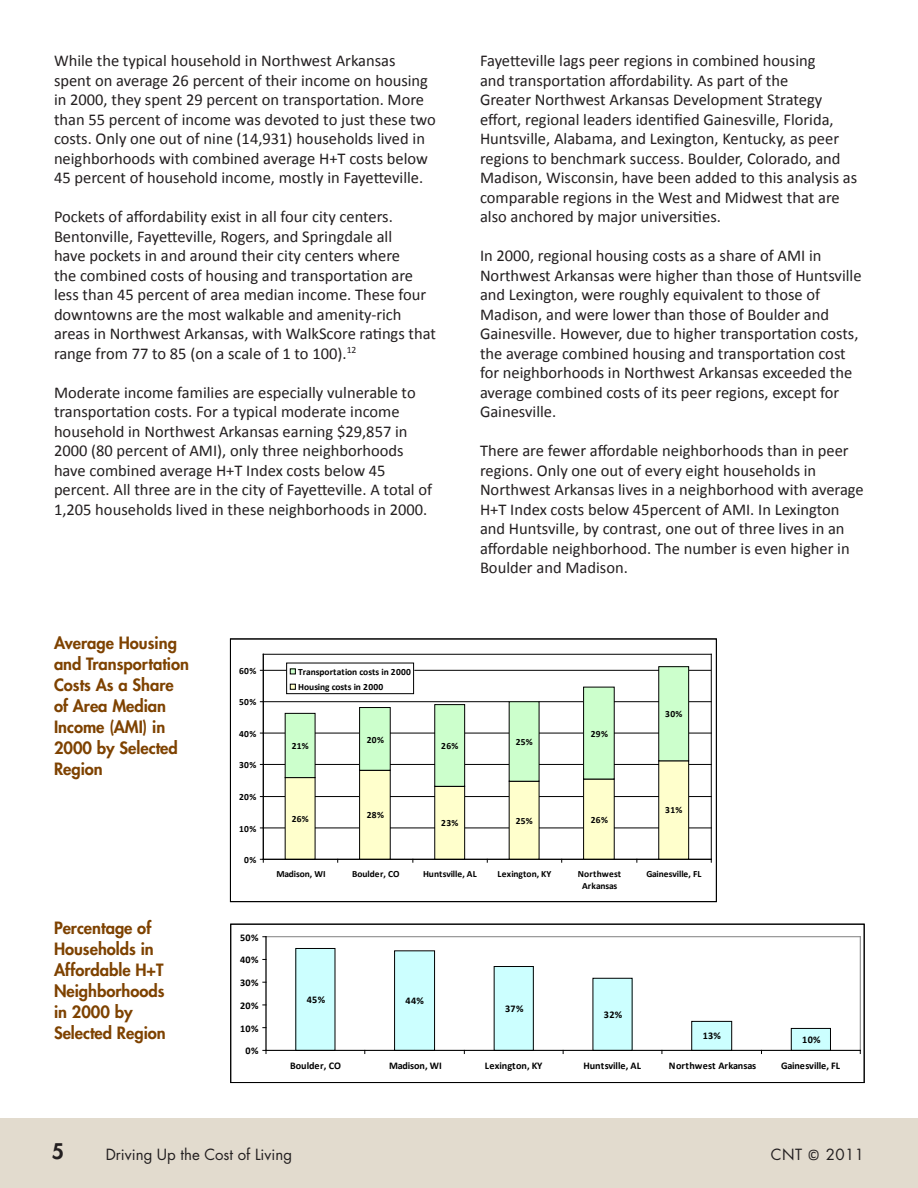
<style>
.page{position:relative;width:918px;height:1188px;background:#fff}
.page>*{position:absolute;margin:0;border:0;box-sizing:border-box;transform-origin:0 0}
.t1{font:800 21px "Futura Std";color:#231f20}
.t2{font:16.5px/19.5px "Calibri";color:#231f20}
.t3{font:800 16.5px/21px "Futura Std";color:#7e4200}
.t4{font:15px "Futura Std";color:#231f20}
.t5{font:700 10.2px "Calibri";color:#000}
.t6{font:700 9.45px/12.5px "Calibri";color:#000;text-align:center}
.s1{font-family:"Calibri"}
</style>
<div class="page">
<div style="left:0;top:1119px;width:918px;height:69px;background:#e2dbce"></div>
<hr style="left:263px;top:828px;width:448px;height:1px;background:#000">
<hr style="left:263px;top:796px;width:448px;height:1px;background:#000">
<hr style="left:263px;top:764px;width:448px;height:1px;background:#000">
<hr style="left:263px;top:733px;width:448px;height:1px;background:#000">
<hr style="left:263px;top:701px;width:448px;height:1px;background:#000">
<hr style="left:263px;top:670px;width:448px;height:1px;background:#000">
<hr style="left:263px;top:654px;width:448px;height:1px;background:#000">
<hr style="left:711px;top:654px;width:1px;height:205px;background:#000">
<div style="left:285px;top:778px;width:30px;height:81px;background:#ffc"></div>
<div style="left:360px;top:770px;width:30px;height:89px;background:#ffc"></div>
<div style="left:359px;top:770px;width:32px;height:89px;border:1px solid #000"></div>
<div style="left:435px;top:786px;width:30px;height:73px;background:#ffc"></div>
<div style="left:434px;top:786px;width:31px;height:73px;border:1px solid #000"></div>
<div style="left:509px;top:781px;width:30px;height:78px;background:#ffc"></div>
<div style="left:584px;top:779px;width:30px;height:80px;background:#ffc"></div>
<div style="left:583px;top:779px;width:32px;height:80px;border:1px solid #000"></div>
<div style="left:659px;top:761px;width:30px;height:98px;background:#ffc"></div>
<div style="left:658px;top:760px;width:31px;height:99px;border:1px solid #000"></div>
<div style="left:285px;top:713px;width:30px;height:65px;background:#cfc"></div>
<div style="left:285px;top:713px;width:30px;height:65px;border:1px solid #000"></div>
<div style="left:360px;top:708px;width:30px;height:62px;background:#cfc"></div>
<div style="left:359px;top:707px;width:32px;height:64px;border:1px solid #000"></div>
<div style="left:435px;top:705px;width:30px;height:81px;background:#cfc"></div>
<div style="left:434px;top:704px;width:31px;height:83px;border:1px solid #000"></div>
<div style="left:509px;top:702px;width:30px;height:79px;background:#cfc"></div>
<div style="left:584px;top:687px;width:30px;height:92px;background:#cfc"></div>
<div style="left:583px;top:687px;width:32px;height:92px;border:1px solid #000"></div>
<div style="left:659px;top:667px;width:30px;height:94px;background:#cfc"></div>
<div style="left:658px;top:666px;width:31px;height:95px;border:1px solid #000"></div>
<hr style="left:263px;top:654px;width:1px;height:205px;background:#000">
<hr style="left:263px;top:859px;width:448px;height:1px;background:#000">
<div style="left:287px;top:663px;width:127px;height:31px;background:#fff"></div>
<div style="left:287px;top:663px;width:127px;height:31px;border:1px solid #000"></div>
<svg style="left:290px;top:668px;width:6px;height:6px"></svg>
<svg style="left:290px;top:684px;width:6px;height:6px"></svg>
<div style="left:230px;top:639px;width:486px;height:263px;border:1px solid #000"></div>
<hr style="left:266px;top:936px;width:594px;height:1px;background:#808080">
<hr style="left:860px;top:937px;width:1px;height:113px;background:#808080">
<div style="left:296px;top:948px;width:39px;height:102px;background:#cff"></div>
<div style="left:395px;top:951px;width:40px;height:99px;background:#cff"></div>
<div style="left:394px;top:950px;width:41px;height:100px;border:1px solid #000"></div>
<div style="left:494px;top:967px;width:39px;height:83px;background:#cff"></div>
<div style="left:494px;top:966px;width:40px;height:84px;border:1px solid #000"></div>
<div style="left:593px;top:978px;width:39px;height:72px;background:#cff"></div>
<div style="left:692px;top:1021px;width:40px;height:29px;background:#cff"></div>
<div style="left:691px;top:1021px;width:41px;height:29px;border:1px solid #000"></div>
<div style="left:791px;top:1028px;width:39px;height:22px;background:#cff"></div>
<div style="left:791px;top:1028px;width:40px;height:22px;border:1px solid #000"></div>
<hr style="left:266px;top:937px;width:1px;height:113px;background:#000">
<hr style="left:266px;top:1050px;width:594px;height:1px;background:#000">
<div style="left:230px;top:924px;width:635px;height:159px;border:1px solid #000"></div>
<p class="t2" style="left:54px;top:50px;width:383px">While the typical household in Northwest Arkansas spent on average 26 percent of their income on housing in 2000, they spent 29 percent on transportation. More than 55 percent of income was devoted to just these two costs. Only one out of nine (14,931) households lived in neighborhoods with combined average H+T costs below 45 percent of household income, mostly in Fayetteville.</p>
<p class="t2" style="left:54px;top:206px;width:384px">Pockets of affordability exist in all four city centers.<br>Bentonville, Fayetteville, Rogers, and Springdale all<br>have pockets in and around their city centers where<br>the combined costs of housing and transportation are less than 45 percent of area median income. These four downtowns are the most walkable and amenity-rich areas in Northwest Arkansas, with WalkScore ratings that range from 77 to 85 (on a scale of 1 to 100).<sup>12</sup></p>
<p class="t2" style="left:54px;top:382px;width:380px">Moderate income families are especially vulnerable to transportation costs. For a typical moderate income household in Northwest Arkansas earning $29,857 in 2000 (80 percent of AMI), only three neighborhoods have combined average H+T Index costs below 45 percent. All three are in the city of Fayetteville. A total of 1,205 households lived in these neighborhoods in 2000.</p>
<p class="t2" style="left:480px;top:50px;width:379px">Fayetteville lags peer regions in combined housing<br>and transportation affordability. As part of the<br>Greater Northwest Arkansas Development Strategy effort, regional leaders identified Gainesville, Florida, Huntsville, Alabama, and Lexington, Kentucky, as peer regions to benchmark success. Boulder, Colorado, and Madison, Wisconsin, have been added to this analysis as comparable regions in the West and Midwest that are also anchored by major universities.</p>
<p class="t2" style="left:480px;top:245px;width:383px">In 2000, regional housing costs as a share of AMI in Northwest Arkansas were higher than those of Huntsville and Lexington, were roughly equivalent to those of Madison, and were lower than those of Boulder and Gainesville. However, due to higher transportation costs, the average combined housing and transportation cost for neighborhoods in Northwest Arkansas exceeded the average combined costs of its peer regions, except for Gainesville.</p>
<p class="t2" style="left:480px;top:440px;width:385px">There are fewer affordable neighborhoods than in peer regions. Only one out of every eight households in Northwest Arkansas lives in a neighborhood with average H+T Index costs below 45percent of AMI. In Lexington and Huntsville, by contrast, one out of three lives in an affordable neighborhood. The number is even higher in Boulder and Madison.</p>
<p class="t3" style="left:54px;top:632px;width:137px">Average Housing and Transportation<br>Costs As a Share of Area Median<br>Income (AMI) in<br>2000 by Selected<br>Region</p>
<p class="t6" style="left:239px;top:664px;width:19px">60%</p>
<p class="t6" style="left:239px;top:696px;width:19px">50%</p>
<p class="t6" style="left:239px;top:727px;width:19px">40%</p>
<p class="t6" style="left:239px;top:758px;width:19px">30%</p>
<p class="t6" style="left:239px;top:790px;width:19px">20%</p>
<p class="t6" style="left:298px;top:663px;width:114px;line-height:15.3px;text-align:left">Transportation costs in 2000<br>Housing costs in 2000</p>
<p class="t6" style="left:292px;top:739px;width:19px">21%</p>
<p class="t6" style="left:367px;top:733px;width:19px">20%</p>
<p class="t6" style="left:441px;top:739px;width:19px">26%</p>
<p class="t6" style="left:516px;top:735px;width:19px">25%</p>
<p class="t6" style="left:591px;top:727px;width:19px">29%</p>
<p class="t6" style="left:665px;top:707px;width:19px">30%</p>
<p class="t3" style="left:54px;top:917px;width:113px">Percentage of<br>Households in<br>Affordable H+T<br>Neighborhoods in 2000 by<br>Selected Region</p>
<p class="t6" style="left:239px;top:822px;width:19px">10%</p>
<p class="t6" style="left:244px;top:853px;width:14px">0%</p>
<p class="t5" style="left:240px;top:931px;width:20px">50%</p>
<p class="t5" style="left:240px;top:954px;width:20px">40%</p>
<p class="t5" style="left:240px;top:976px;width:20px">30%</p>
<p class="t5" style="left:240px;top:999px;width:20px">20%</p>
<p class="t5" style="left:240px;top:1022px;width:20px">10%</p>
<p class="t5" style="left:246px;top:1045px;width:14px">0%</p>
<p class="t6" style="left:292px;top:812px;width:19px">26%</p>
<p class="t6" style="left:367px;top:809px;width:19px">28%</p>
<p class="t6" style="left:441px;top:817px;width:19px">23%</p>
<p class="t6" style="left:516px;top:814px;width:19px">25%</p>
<p class="t6" style="left:591px;top:813px;width:19px">26%</p>
<p class="t6" style="left:665px;top:804px;width:19px">31%</p>
<p class="t6" style="left:276px;top:867px;width:51px">Madison, WI</p>
<p class="t6" style="left:352px;top:867px;width:49px">Boulder, CO</p>
<p class="t6" style="left:423px;top:867px;width:55px">Huntsville, AL</p>
<p class="t6" style="left:497px;top:867px;width:55px">Lexington, KY</p>
<p class="t6" style="left:578px;top:867px;width:45px">Northwest<br>Arkansas</p>
<p class="t6" style="left:646px;top:867px;width:57px">Gainesville, FL</p>
<p class="t5" style="left:307px;top:994px;width:20px">45%</p>
<p class="t5" style="left:406px;top:994px;width:20px">44%</p>
<p class="t5" style="left:505px;top:1002px;width:20px">37%</p>
<p class="t5" style="left:604px;top:1009px;width:20px">32%</p>
<p class="t5" style="left:703px;top:1030px;width:20px">13%</p>
<p class="t5" style="left:802px;top:1034px;width:20px">10%</p>
<p class="t5" style="left:290px;top:1059px;width:52px">Boulder, CO</p>
<p class="t5" style="left:389px;top:1059px;width:54px">Madison, WI</p>
<p class="t5" style="left:485px;top:1059px;width:59px">Lexington, KY</p>
<p class="t5" style="left:584px;top:1059px;width:59px">Huntsville, AL</p>
<p class="t5" style="left:669px;top:1059px;width:89px">Northwest Arkansas</p>
<p class="t5" style="left:781px;top:1059px;width:61px">Gainesville, FL</p>
<p class="t1" style="left:52px;top:1138px;width:14px">5</p>
<p class="t4" style="left:106px;top:1145px;width:188px">Driving Up the Cost of Living</p>
<p class="t4" style="left:771px;top:1145px;width:95px">CNT <span class="s1">©</span> 2011</p>
</div>
